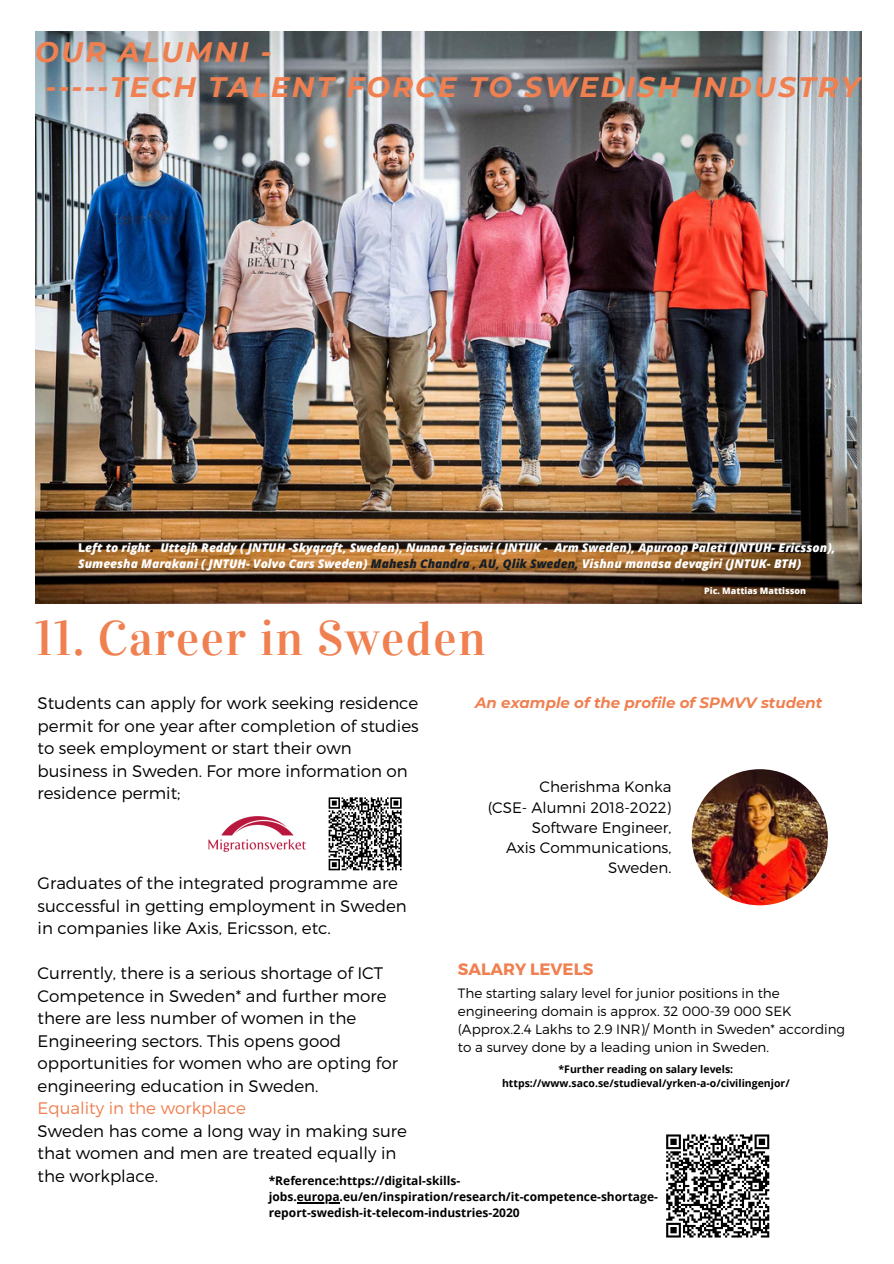
<style>
.page{position:relative;width:894px;height:1264px;background:#fff}
.page>*{position:absolute;margin:0;border:0;box-sizing:border-box;transform-origin:0 0}
.t1{font:48.45px "Vidaloka";letter-spacing:.03em;color:#f08050}
.t2{font:italic 700 28.2px/34.5px "Montserrat";letter-spacing:.075em;color:#f08050}
.t3{font:300 16.65px/22.5px "Montserrat";color:#000}
.t4{font:700 16.5px "Montserrat";color:#f08050}
.t5{font:300 15.15px/20.2px "Montserrat";color:#000;text-align:right}
.t6{font:italic 700 15px "Montserrat";color:#f08050}
.t7{font:300 13.5px/18px "Montserrat";color:#000}
.t8{font:italic 800 12px/16px "Open Sans";color:#fff}
.t9{font:700 12px/16px "Open Sans";color:#000}
.t10{font:700 10.5px "Open Sans";color:#000}
.t11{font:800 8.85px "Open Sans";color:#fff}
.s1{font-style:normal}
.s2{color:#000}
.s3{color:#161e27}
.s4{color:#f08050}
</style>
<div class="page">
<img style="left:35px;top:31px;width:826px;height:572px">
<svg style="left:328px;top:797px;width:74px;height:74px"></svg>
<img style="left:208px;top:816px;width:97px;height:35px">
<hr style="left:297px;top:1202px;width:42px;height:1px;background:#000">
<svg style="left:666px;top:1134px;width:104px;height:104px"></svg>
<img style="left:691px;top:769px;width:136px;height:136px;border-radius:50%">
<h5 class="t2" style="left:45px;top:35px;width:815px;text-indent:-10px">OUR ALUMNI -<br>-----TECH TALENT FORCE TO SWEDISH INDUSTRY</h5>
<p class="t8" style="left:78px;top:539px;width:758px"><span class="s1">L</span>eft to right<span class="s2">.</span> Uttejh Reddy ( JNTUH -Skyqraft, Sweden), Nunna Tejaswi ( JNTUK - Arm Sweden), Apuroop Paleti (JNTUH- Ericsson),<br>Sumeesha Marakani ( JNTUH- Volvo Cars Sweden) <span class="s3">Mahesh Chandra , AU, Qlik Sweden,</span> Vishnu manasa devagiri (JNTUK- BTH)</p>
<h4 class="t1" style="left:35px;top:609px;width:452px">11. Career in Sweden</h4>
<p class="t11" style="left:704px;top:584px;width:103px">Pic. Mattias Mattisson</p>
<p class="t3" style="left:38px;top:691px;width:382px">Students can apply for work seeking residence permit for one year after completion of studies to seek employment or start their own business in Sweden. For more information on residence permit;</p>
<p class="t6" style="left:475px;top:693px;width:349px">An example of the profile of SPMVV student</p>
<h4 class="t5" style="left:487px;top:776px;width:185px">Cherishma Konka<br>(CSE- Alumni 2018-2022)<br>Software Engineer,<br>Axis Communications,<br>Sweden.</h4>
<h2 class="t3" style="left:38px;top:871px;width:370px">Graduates of the integrated programme are successful in getting employment in Sweden in companies like Axis, Ericsson, etc.</h2>
<p class="t3" style="left:38px;top:961px;width:371px">Currently, there is a serious shortage of ICT Competence in Sweden* and further more there are less number of women in the Engineering sectors. This opens good opportunities for women who are opting for engineering education in Sweden.<br><span class="s4">Equality in the workplace<br></span>Sweden has come a long way in making sure that women and men are treated equally in the workplace.</p>
<p class="t4" style="left:458px;top:958px;width:137px">SALARY LEVELS</p>
<p class="t7" style="left:458px;top:983px;width:389px">The starting salary level for junior positions in the engineering domain is approx. 32 000-39 000 SEK (Approx.2.4 Lakhs to 2.9 INR)/ Month in Sweden* according to a survey done by a leading union in Sweden.</p>
<h4 class="t10" style="left:558px;top:1061px;width:176px">*Further reading on salary levels:</h4>
<h4 class="t10" style="left:502px;top:1075px;width:289px">https://www.saco.se/studieval/yrken-a-o/civilingenjor/</h4>
<h3 class="t9" style="left:269px;top:1172px;width:390px">*Reference:https://digital-skills&shy;jobs.europa.eu/en/inspiration/research/it-competence-shortage-</h3>
<h6 class="t9" style="left:269px;top:1204px;width:252px">report-swedish-it-telecom-industries-2020</h6>
</div>
